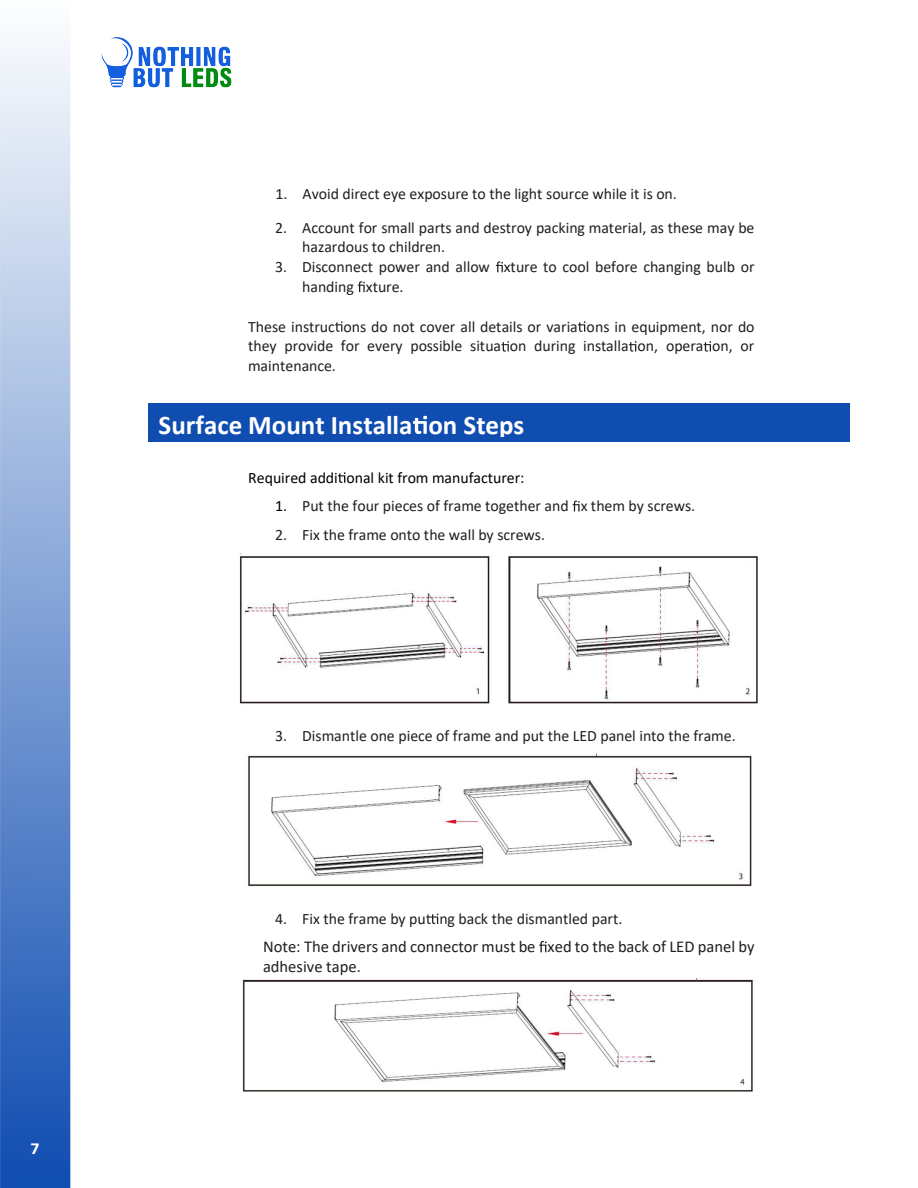
<style>
.page{position:relative;width:918px;height:1188px;background:#fff}
.page>*{position:absolute;margin:0;border:0;box-sizing:border-box;transform-origin:0 0}
.t1{font:700 27px "Calibri";color:#fff}
.t2{font:700 16.95px "Calibri";color:#fff;scale:1.06 1}
.t3{font:16.5px/20.1px "Calibri";color:#221e1f}
.t4{font:15.9px/19.8px "Calibri";color:#221e1f}
.t5{font:15.9px "Calibri";color:#000}
.s1{color:#000}
</style>
<div class="page">
<img style="left:101px;top:37px;width:131px;height:51px">
<svg style="left:0;top:46px;width:70px;height:1142px;background:#81a1d6"></svg>
<svg style="left:496px;top:261px;width:7px;height:11px"></svg>
<svg style="left:358px;top:281px;width:7px;height:11px"></svg>
<svg style="left:335px;top:321px;width:8px;height:11px"></svg>
<svg style="left:578px;top:321px;width:7px;height:11px"></svg>
<svg style="left:501px;top:341px;width:8px;height:11px"></svg>
<svg style="left:629px;top:341px;width:7px;height:11px"></svg>
<svg style="left:704px;top:341px;width:7px;height:11px"></svg>
<svg style="left:338px;top:472px;width:8px;height:11px"></svg>
<svg style="left:573px;top:501px;width:7px;height:11px"></svg>
<svg style="left:426px;top:914px;width:21px;height:10px"></svg>
<svg style="left:539px;top:941px;width:8px;height:11px"></svg>
<img style="left:239px;top:553px;width:519px;height:151px">
<img style="left:248px;top:754px;width:504px;height:133px">
<img style="left:242px;top:978px;width:511px;height:114px">
<div style="left:148px;top:404px;width:701px;height:38px;background:#104db1"></div>
<svg style="left:413px;top:416px;width:14px;height:18px"></svg>
<p class="t2" style="left:31px;top:1136px;width:10px">7</p>
<p class="t4" style="left:275px;top:183px;width:403px">1. Avoid direct eye exposure to the light source while it is on.</p>
<p class="t4" style="left:302px;top:217px;width:454px;text-indent:-27px">2. Account for small parts and destroy packing material, as these may be hazardous to children.</p>
<p class="t4" style="left:302px;top:257px;width:454px;text-indent:-27px">3. Disconnect power and allow xture to cool before changing bulb or handing xture.</p>
<p class="t4" style="left:248px;top:316px;width:508px;text-align:justify">These instruc ons do not cover all details or varia ons in equipment, nor do they provide for every possible situa on during installa on, opera on, or maintenance.</p>
<h1 class="t1" style="left:159px;top:406px;width:367px">Surface Mount Installa on Steps</h1>
<p class="t5" style="left:248px;top:466px;width:278px">Required addi onal kit from manufacturer:</p>
<p class="t4" style="left:275px;top:496px;width:421px"><span class="s1">1.</span> Put the four pieces of frame together and x them by screws.</p>
<p class="t4" style="left:275px;top:525px;width:271px">2. Fix the frame onto the wall by screws.</p>
<p class="t4" style="left:275px;top:725px;width:462px">3. Dismantle one piece of frame and put the LED panel into the frame.</p>
<p class="t4" style="left:275px;top:908px;width:152px">4. Fix the frame by pu</p>
<p class="t4" style="left:448px;top:908px;width:176px">g back the dismantled part.</p>
<p class="t3" style="left:263px;top:936px;width:493px">Note: The drivers and connector must be xed to the back of LED panel by adhesive tape.</p>
</div>
